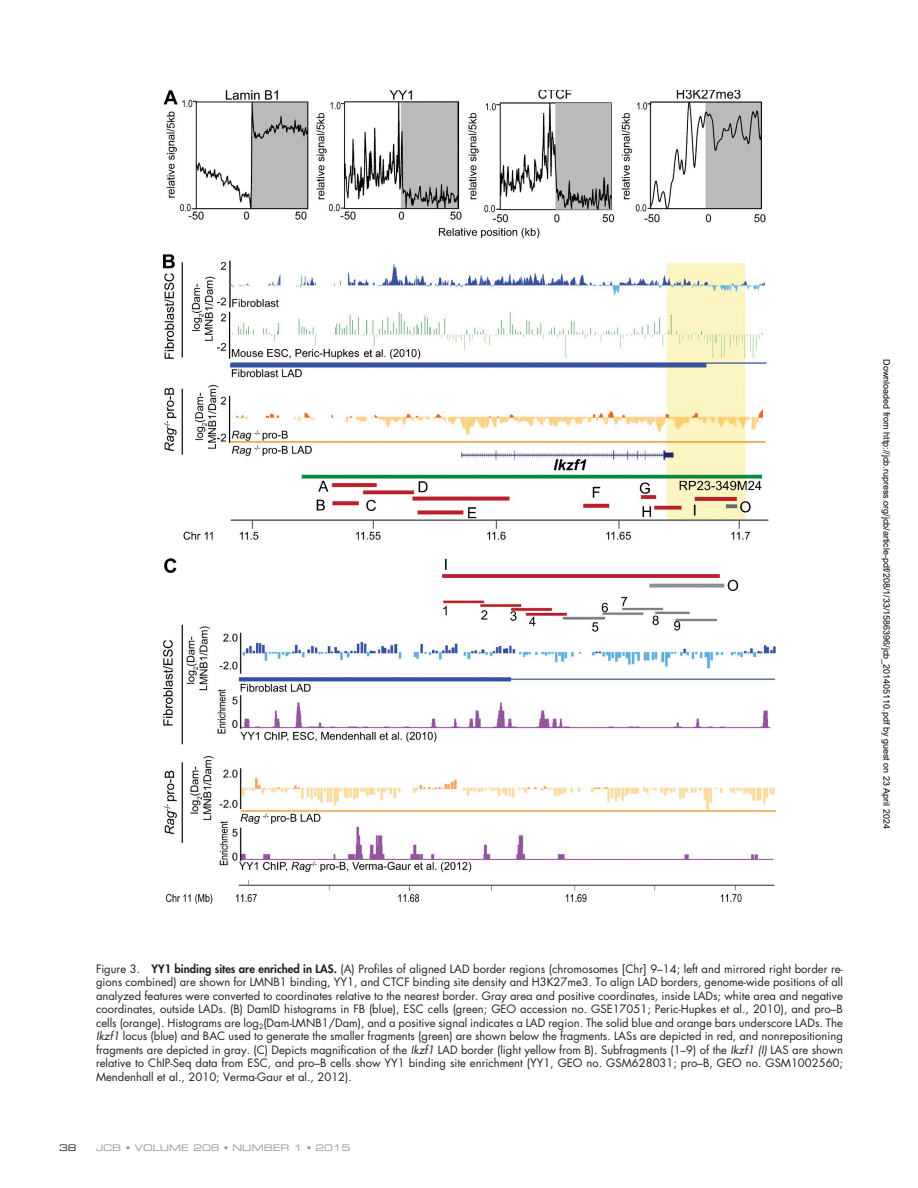
<style>
.page{position:relative;width:918px;height:1188px;background:#fff}
.page>*{position:absolute;margin:0;border:0;box-sizing:border-box;transform-origin:0 0}
.t1{font:11.25px/13.5px "Futura Std";color:#231f20;text-align:justify}
.t2{font:9px "Arial";color:#000}
.t3{font:9px "Eurostile LT Std Ex 2";color:#949698}
.t4{font:9px "Eurostile LT Std Ex 2";color:#231f20}
.s1{font-weight:800}
.s2{font-style:italic}
</style>
<div class="page">
<img style="left:164px;top:90px;width:611px;height:813px">
<p class="t2" style="left:890px;top:359px;width:471px;rotate:90deg">Downloaded from http://jcb.rupress.org/jcb/article-pdf/208/1/33/1586396/jcb_201405110.pdf by guest on 23 April 2024</p>
<p class="t1" style="left:96px;top:962px;width:749px">Figure 3. <span class="s1">YY1 binding sites are enriched in LAS.</span> (A) Profiles of aligned LAD border regions (chromosomes [Chr] 9–14; left and mirrored right border re&shy;gions combined) are shown for LMNB1 binding, YY1, and CTCF binding site density and H3K27me3. To align LAD borders, genome-wide positions of all analyzed features were converted to coordinates relative to the nearest border. Gray area and positive coordinates, inside LADs; white area and negative coordinates, outside LADs. (B) DamID histograms in FB (blue), ESC cells (green; GEO accession no. GSE17051; Peric-Hupkes et al., 2010), and pro–B cells (orange). Histograms are log<sub>2</sub>(Dam-LMNB1/Dam), and a positive signal indicates a LAD region. The solid blue and orange bars underscore LADs. The <span class="s2">Ikzf1</span> locus (blue) and BAC used to generate the smaller fragments (green) are shown below the fragments. LASs are depicted in red, and nonrepositioning fragments are depicted in gray. (C) Depicts magnification of the <span class="s2">Ikzf1</span> LAD border (light yellow from B). Subfragments (1–9) of the <span class="s2">Ikzf1 (I)</span> LAS are shown relative to ChIP-Seq data from ESC, and pro–B cells show YY1 binding site enrichment (YY1, GEO no. GSM628031; pro–B, GEO no. GSM1002560; Mendenhall et al., 2010; Verma-Gaur et al., 2012).</p>
<p class="t4" style="left:59px;top:1142px;width:19px">38</p>
<p class="t3" style="left:96px;top:1142px;width:256px">JCB • VOLUME 208 • NUMBER 1 • 2015</p>
</div>
